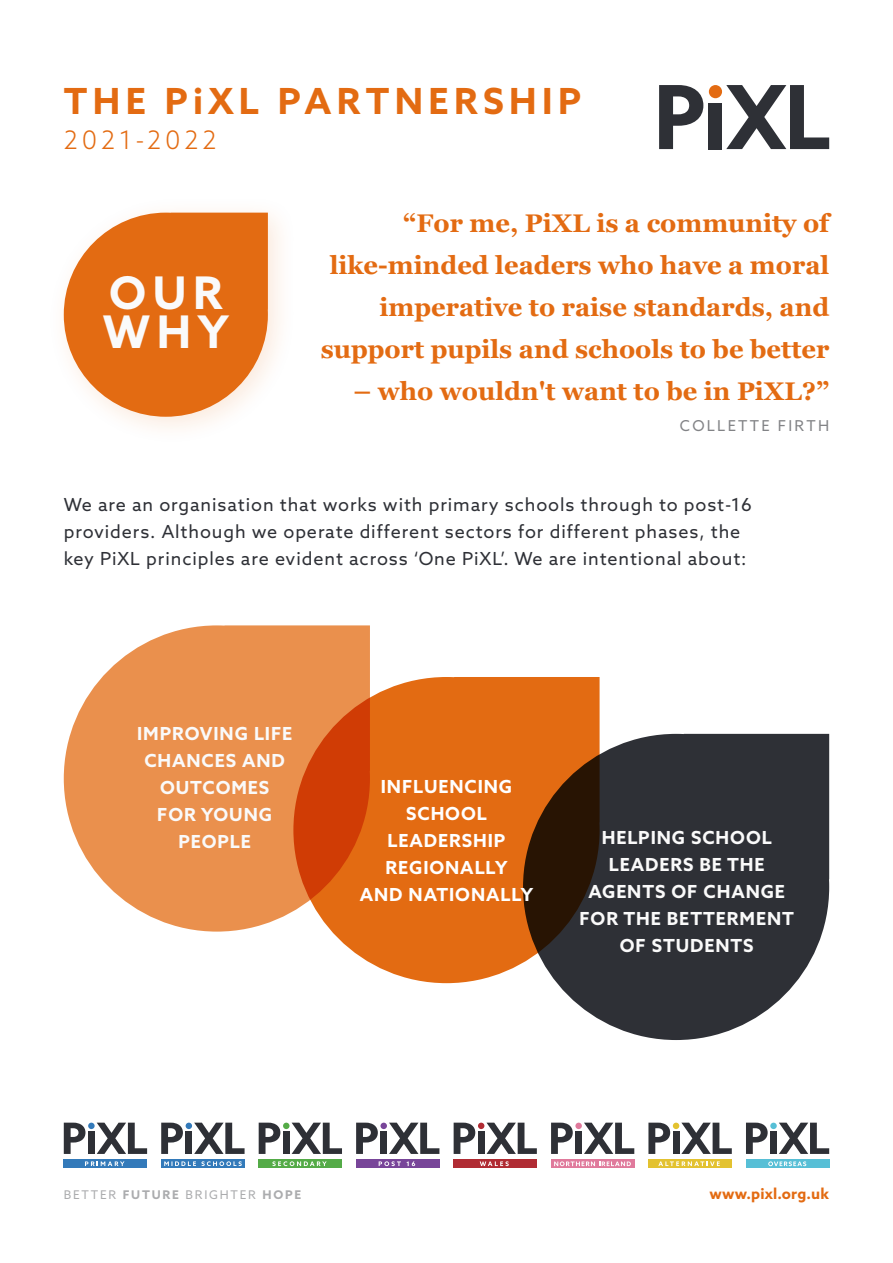
<style>
.page{position:relative;width:893px;height:1263px;background:#fff}
.page>*{position:absolute;margin:0;border:0;box-sizing:border-box;transform-origin:0 0}
.t1{font:700 45px/39px "Azo Sans";letter-spacing:.15em;color:#fafafa}
.t2{font:700 36px "Azo Sans";letter-spacing:.15em;color:#e36b12}
.t3{font:700 25.5px/42px "Georgia";color:#e36b12;text-align:right}
.t4{font:300 25.5px "Azo Sans";letter-spacing:.15em;color:#e36b12}
.t5{font:18px/27px "Azo Sans";letter-spacing:.05em;color:#2e3036}
.t6{font:700 18px/27px "Azo Sans";letter-spacing:.05em;color:#fafafa;text-align:center}
.t7{font:700 18px/27px "Azo Sans";letter-spacing:.05em;color:#fff;text-align:center}
.t8{font:700 15px "Azo Sans";letter-spacing:.01em;color:#e36b12}
.t9{font:15px "Azo Sans";letter-spacing:.15em;color:#828386}
.t10{font:12px "Azo Sans";letter-spacing:.15em;color:#abacae}
.s1{font-weight:700}
</style>
<div class="page">
<svg style="left:659px;top:85px;width:44px;height:64px"></svg>
<div style="left:709px;top:103px;width:13px;height:46px;background:#2e3036"></div>
<svg style="left:726px;top:85px;width:103px;height:64px"></svg>
<div style="left:709px;top:85px;width:13px;height:13px;background:#e36b12;border-radius:50%"></div>
<div style="left:46px;top:195px;width:252px;height:251px;background:#e36b12;opacity:.15"></div>
<svg style="left:64px;top:213px;width:204px;height:204px;background:#e78237"></svg>
<svg style="left:64px;top:625px;width:306px;height:306px;background:#eda067"></svg>
<svg style="left:557px;top:734px;width:272px;height:306px;background:#43454a"></svg>
<svg style="left:293px;top:677px;width:307px;height:306px;background:#c86623"></svg>
<div style="left:64px;top:1159px;width:83px;height:9px;background:#337aba"></div>
<svg style="left:85px;top:1161px;width:40px;height:5px"></svg>
<svg style="left:64px;top:1123px;width:21px;height:31px"></svg>
<div style="left:88px;top:1131px;width:7px;height:23px;background:#2e3036"></div>
<svg style="left:97px;top:1123px;width:50px;height:31px"></svg>
<div style="left:88px;top:1123px;width:7px;height:6px;background:#337aba;border-radius:50%"></div>
<div style="left:259px;top:1159px;width:83px;height:9px;background:#54ab47"></div>
<svg style="left:272px;top:1161px;width:55px;height:5px"></svg>
<svg style="left:259px;top:1123px;width:83px;height:31px"></svg>
<div style="left:356px;top:1159px;width:83px;height:9px;background:#784599"></div>
<svg style="left:379px;top:1161px;width:22px;height:5px"></svg>
<svg style="left:407px;top:1161px;width:8px;height:5px"></svg>
<svg style="left:356px;top:1123px;width:22px;height:31px"></svg>
<div style="left:380px;top:1131px;width:7px;height:23px;background:#2e3036"></div>
<svg style="left:389px;top:1123px;width:50px;height:31px"></svg>
<div style="left:380px;top:1123px;width:7px;height:6px;background:#784599;border-radius:50%"></div>
<div style="left:648px;top:1159px;width:84px;height:9px;background:#e3c230"></div>
<svg style="left:658px;top:1161px;width:62px;height:5px"></svg>
<svg style="left:648px;top:1123px;width:84px;height:31px"></svg>
<div style="left:746px;top:1159px;width:83px;height:9px;background:#57bfd6"></div>
<svg style="left:768px;top:1161px;width:38px;height:5px"></svg>
<svg style="left:746px;top:1123px;width:22px;height:31px"></svg>
<div style="left:770px;top:1131px;width:7px;height:23px;background:#2e3036"></div>
<svg style="left:779px;top:1123px;width:50px;height:31px"></svg>
<div style="left:770px;top:1123px;width:7px;height:6px;background:#57bfd6;border-radius:50%"></div>
<div style="left:551px;top:1159px;width:83px;height:9px;background:#e07a9c"></div>
<svg style="left:554px;top:1161px;width:77px;height:5px"></svg>
<svg style="left:551px;top:1123px;width:22px;height:31px"></svg>
<div style="left:575px;top:1131px;width:7px;height:23px;background:#2e3036"></div>
<svg style="left:584px;top:1123px;width:50px;height:31px"></svg>
<div style="left:575px;top:1123px;width:7px;height:6px;background:#e07a9c;border-radius:50%"></div>
<div style="left:454px;top:1159px;width:83px;height:9px;background:#b02b33"></div>
<svg style="left:480px;top:1161px;width:29px;height:5px"></svg>
<svg style="left:454px;top:1123px;width:83px;height:31px"></svg>
<div style="left:161px;top:1159px;width:84px;height:9px;background:#337aba"></div>
<svg style="left:161px;top:1123px;width:84px;height:31px"></svg>
<svg style="left:164px;top:1161px;width:78px;height:5px"></svg>
<p class="t2" style="left:64px;top:77px;width:519px">THE PiXL PARTNERSHIP</p>
<p class="t4" style="left:64px;top:123px;width:154px">2021-2022</p>
<p class="t1" style="left:103px;top:273px;width:128px">OUR<br>WHY</p>
<p class="t3" style="left:321px;top:202px;width:510px">“For me, PiXL is a community of like-minded leaders who have a moral imperative to raise standards, and support pupils and schools to be better</p>
<p class="t3" style="left:353px;top:370px;width:477px">– who wouldn't want to be in PiXL?”</p>
<p class="t9" style="left:680px;top:416px;width:151px">COLLETTE FIRTH</p>
<p class="t5" style="left:64px;top:491px;width:690px">We are an organisation that works with primary schools through to post-16 providers. Although we operate different sectors for different phases, the key PiXL principles are evident across ‘One PiXL’. We are intentional about:</p>
<p class="t6" style="left:137px;top:720px;width:157px">IMPROVING LIFE<br>CHANCES AND<br>OUTCOMES<br>FOR YOUNG<br>PEOPLE</p>
<p class="t7" style="left:381px;top:772px;width:133px">INFLUENCING<br>SCHOOL<br>LEADERSHIP<br>REGIONALLY</p>
<p class="t7" style="left:360px;top:880px;width:175px">AND NATIONALLY</p>
<p class="t6" style="left:580px;top:824px;width:216px">HELPING SCHOOL<br>LEADERS BE THE<br>AGENTS OF CHANGE<br>FOR THE BETTERMENT<br>OF STUDENTS</p>
<p class="t10" style="left:64px;top:1187px;width:239px">BETTER <span class="s1">FUTURE</span> BRIGHTER <span class="s1">HOPE</span></p>
<p class="t8" style="left:709px;top:1184px;width:121px">www.pixl.org.uk</p>
</div>
